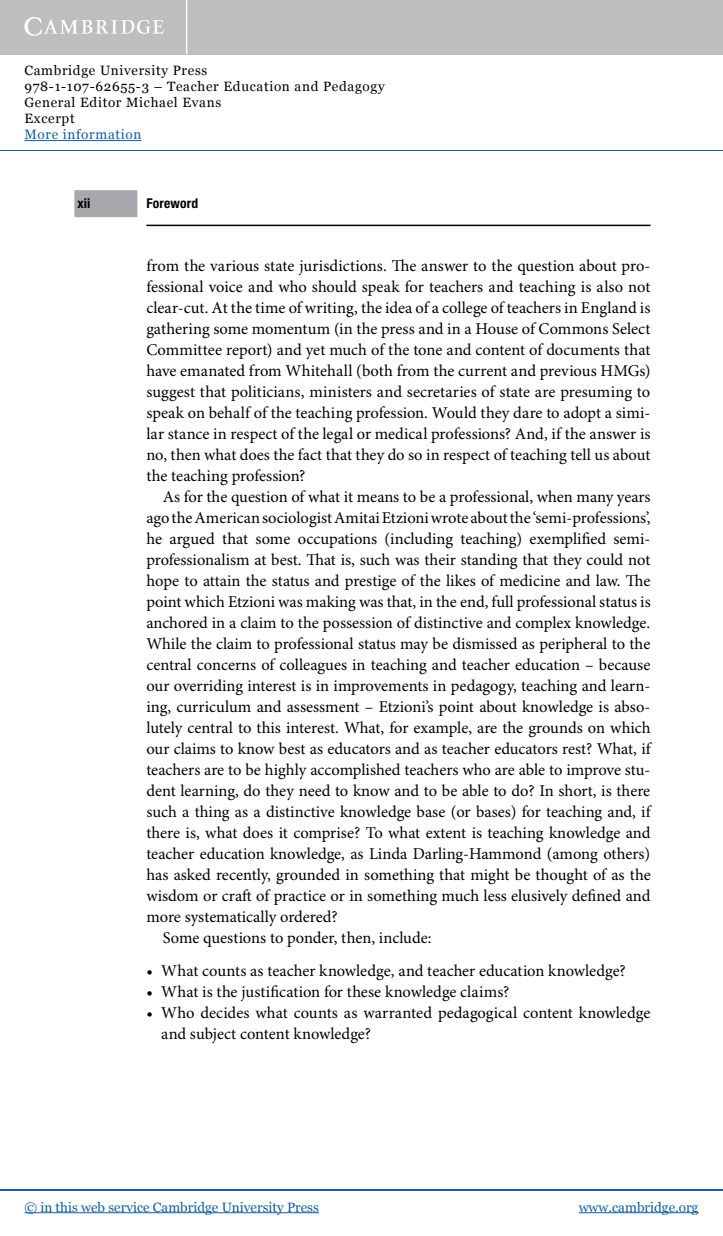
<style>
.page{position:relative;width:723px;height:1236px;background:#fff}
.page>*{position:absolute;margin:0;border:0;box-sizing:border-box;transform-origin:0 0}
.t1{font:16.5px/21px "Minion Pro";color:#000;text-align:justify}
.t2{font:13.5px/16px "Georgia";letter-spacing:.05em;color:#000}
.t3{font:13.5px "Georgia";color:#105ea3}
.t4{font:13.5px "Georgia";letter-spacing:.05em;color:#105ea3}
.t5{font:700 condensed 13.5px "Helvetica Neue LT Std";letter-spacing:.01em;color:#000}
</style>
<div class="page">
<div style="left:0;top:0;width:723px;height:54px;background:#bcbebf"></div>
<hr style="left:186px;top:0;width:1px;height:54px;background:#fff">
<svg style="left:24px;top:17px;width:140px;height:19px"></svg>
<hr style="left:24px;top:140px;width:117px;height:1px;background:#105ea3">
<hr style="left:0;top:150px;width:723px;height:1px;background:#105ea3">
<hr style="left:0;top:1189px;width:723px;height:1px;background:#105ea3">
<hr style="left:24px;top:1212px;width:295px;height:1px;background:#105ea3">
<hr style="left:579px;top:1212px;width:119px;height:1px;background:#105ea3">
<hr style="left:146px;top:225px;width:504px;height:1px;background:#000">
<div style="left:74px;top:190px;width:63px;height:27px;background:#a7a8ab"></div>
<p class="t2" style="left:24px;top:62px;width:362px">Cambridge University Press<br>978-1-107-62655-3 – Teacher Education and Pedagogy<br>General Editor Michael Evans<br>Excerpt</p>
<p class="t4" style="left:24px;top:126px;width:118px">More information</p>
<p class="t5" style="left:77px;top:195px;width:14px">xii</p>
<p class="t5" style="left:146px;top:195px;width:53px">Foreword</p>
<p class="t1" style="left:146px;top:256px;width:506px">from the various state jurisdictions. The answer to the question about pro&shy;fessional voice and who should speak for teachers and teaching is also not clear-cut. At the time of writing, the idea of a college of teachers in England is gathering some momentum (in the press and in a House of Commons Select Committee report) and yet much of the tone and content of documents that have emanated from Whitehall (both from the current and previous HMGs) suggest that politicians, ministers and secretaries of state are presuming to speak on behalf of the teaching profession. Would they dare to adopt a simi&shy;lar stance in respect of the legal or medical professions? And, if the answer is no, then what does the fact that they do so in respect of teaching tell us about the teaching profession?</p>
<p class="t1" style="left:163px;top:487px;width:489px">As for the question of what it means to be a professional, when many years</p>
<p class="t1" style="left:146px;top:508px;width:505px">ago the American sociologist Amitai Etzioni wrote about the ‘semi- professions’,</p>
<p class="t1" style="left:146px;top:529px;width:505px">he argued that some occupations (including teaching) exemplified semi-</p>
<p class="t1" style="left:146px;top:550px;width:505px">professionalism at best. That is, such was their standing that they could not</p>
<p class="t1" style="left:146px;top:571px;width:505px">hope to attain the status and prestige of the likes of medicine and law. The</p>
<p class="t1" style="left:146px;top:592px;width:506px">point which Etzioni was making was that, in the end, full professional status is</p>
<p class="t1" style="left:146px;top:613px;width:505px">anchored in a claim to the possession of distinctive and complex knowledge.</p>
<p class="t1" style="left:146px;top:634px;width:505px">While the claim to professional status may be dismissed as peripheral to the</p>
<p class="t1" style="left:146px;top:655px;width:506px">central concerns of colleagues in teaching and teacher education – because</p>
<p class="t1" style="left:146px;top:676px;width:505px">our overriding interest is in improvements in pedagogy, teaching and learn-</p>
<p class="t1" style="left:146px;top:697px;width:505px">ing, curriculum and assessment – Etzioni’s point about knowledge is abso-</p>
<p class="t1" style="left:146px;top:718px;width:506px">lutely central to this interest. What, for example, are the grounds on which</p>
<p class="t1" style="left:146px;top:739px;width:506px">our claims to know best as educators and as teacher educators rest? What, if</p>
<p class="t1" style="left:146px;top:760px;width:505px">teachers are to be highly accomplished teachers who are able to improve stu-</p>
<p class="t1" style="left:146px;top:781px;width:505px">dent learning, do they need to know and to be able to do? In short, is there</p>
<p class="t1" style="left:146px;top:802px;width:506px">such a thing as a distinctive knowledge base (or bases) for teaching and, if</p>
<p class="t1" style="left:146px;top:823px;width:506px">there is, what does it comprise? To what extent is teaching knowledge and</p>
<p class="t1" style="left:146px;top:844px;width:505px">teacher education knowledge, as Linda Darling-Hammond (among others)</p>
<p class="t1" style="left:146px;top:865px;width:506px">has asked recently, grounded in something that might be thought of as the</p>
<p class="t1" style="left:146px;top:886px;width:505px">wisdom or craft of practice or in something much less elusively defined and</p>
<p class="t1" style="left:146px;top:907px;width:193px">more systematically ordered?</p>
<p class="t1" style="left:163px;top:928px;width:270px">Some questions to ponder, then, include:</p>
<p class="t1" style="left:146px;top:961px;width:481px">• What counts as teacher knowledge, and teacher education knowledge?</p>
<p class="t1" style="left:146px;top:982px;width:364px">• What is the justification for these knowledge claims?</p>
<p class="t1" style="left:161px;top:1003px;width:491px;text-indent:-15px">• Who decides what counts as warranted pedagogical content knowledge and subject content knowledge?</p>
<p class="t3" style="left:24px;top:1198px;width:296px">© in this web service Cambridge University Press</p>
<p class="t3" style="left:579px;top:1198px;width:121px">www.cambridge.org</p>
</div>
